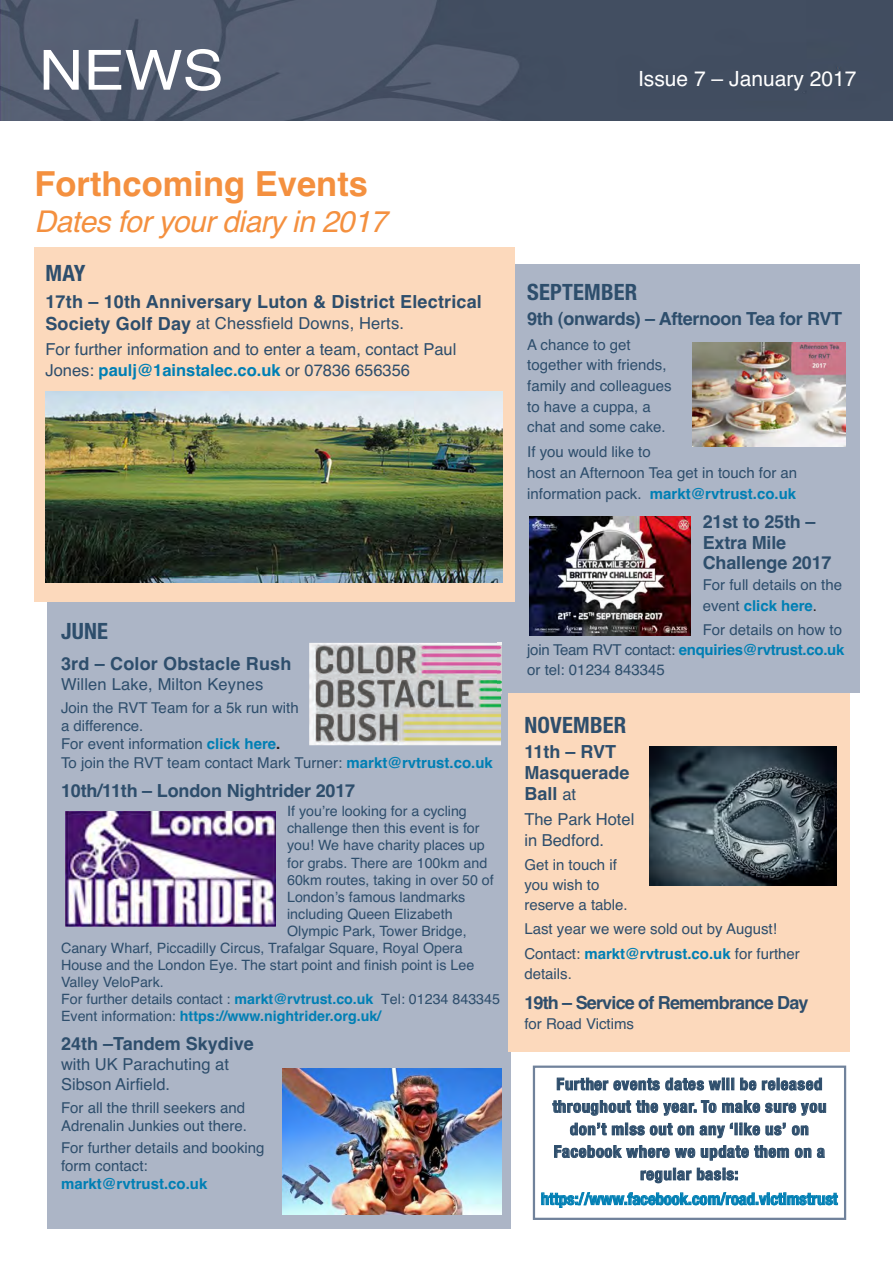
<style>
.page{position:relative;width:893px;height:1263px;background:#fff}
.page>*{position:absolute;margin:0;border:0;box-sizing:border-box;transform-origin:0 0}
.t1{font:55.35px "Helvetica";color:#fff;scale:1.11 1}
.t2{font:700 34.5px "Helvetica";color:#f4903f}
.t3{font:italic 30px "Helvetica";letter-spacing:-.02em;color:#f4903f}
.t4{font:700 condensed 22.5px "Helvetica Neue";letter-spacing:.01em;color:#2e4e6c}
.t5{font:21px "Helvetica";color:#fff}
.t6{font:700 18px/20.7px "Helvetica";letter-spacing:-.01em;color:#2e4e6c}
.t7{font:700 18px "Helvetica";letter-spacing:.01em;color:#2e4e6c}
.t8{font:700 18px "Helvetica";letter-spacing:-.045em;color:#2e4e6c}
.t9{font:16.5px/25.2px "Helvetica";color:#2e4e6c}
.t10{font:700 condensed 16.5px/22.5px "Helvetica Neue";letter-spacing:.045em;color:#2e4e6c;text-align:center}
.t11{font:700 condensed 16.5px "Helvetica Neue";color:#007fb4}
.t12{font:700 16.5px "Helvetica";color:#007fb4}
.t13{font:15px/20.7px "Helvetica";color:#2e4e6c}
.t14{font:700 15px "Helvetica";color:#007fb4}
.t15{font:14.25px "Helvetica";color:#2e4e6c}
.t16{font:700 14.25px "Helvetica";color:#007fb4}
.s1{font-weight:700;font-size:18px}
.s2{font-weight:400;color:#2e4e6c}
.s3{font-weight:700;color:#007fb4}
.s4{font-weight:700;color:#231f20}
.s5{color:#231f20}
.s6{font-weight:400;font-size:16.5px}
</style>
<div class="page">
<div style="left:47px;top:593px;width:464px;height:636px;background:#acb5c6"></div>
<div style="left:533px;top:1065px;width:313px;height:155px;border:2px solid #70829b"></div>
<div style="left:508px;top:693px;width:342px;height:359px;background:#fcd9bc"></div>
<div style="left:497px;top:265px;width:362px;height:428px;background:#acb5c6"></div>
<div style="left:34px;top:248px;width:481px;height:354px;background:#fcd9bc"></div>
<img style="left:0;top:0;width:893px;height:121px">
<img style="left:46px;top:391px;width:457px;height:192px">
<img style="left:529px;top:517px;width:162px;height:118px">
<img style="left:693px;top:343px;width:152px;height:103px">
<img style="left:66px;top:812px;width:209px;height:114px">
<img style="left:282px;top:1068px;width:219px;height:147px">
<img style="left:309px;top:643px;width:192px;height:102px">
<img style="left:497px;top:643px;width:4px;height:50px">
<img style="left:649px;top:746px;width:188px;height:139px">
<h1 class="t1" style="left:39px;top:38px;width:168px">NEWS</h1>
<h3 class="t5" style="left:638px;top:66px;width:220px">Issue 7 – January 2017</h3>
<h2 class="t2" style="left:34px;top:164px;width:335px">Forthcoming Events</h2>
<h3 class="t3" style="left:34px;top:204px;width:354px">Dates for your diary in 2017</h3>
<h3 class="t4" style="left:45px;top:259px;width:42px">MAY</h3>
<p class="t7" style="left:45px;top:292px;width:438px">17th – 10th Anniversary Luton &amp; District Electrical</p>
<p class="t9" style="left:45px;top:311px;width:412px"><span class="s1">Society Golf Day</span> at Chessfield Downs, Herts.<br>For further information and to enter a team, contact Paul</p>
<p class="t12" style="left:45px;top:360px;width:366px"><span class="s2">Jones:</span> paulj@1ainstalec.co.uk <span class="s2">or 07836 656356</span></p>
<h3 class="t4" style="left:61px;top:617px;width:48px">JUNE</h3>
<p class="t7" style="left:61px;top:654px;width:232px">3rd – Color Obstacle Rush</p>
<p class="t9" style="left:61px;top:672px;width:204px">Willen Lake, Milton Keynes</p>
<p class="t13" style="left:61px;top:698px;width:433px;line-height:18.3px">Join the RVT Team for a 5k run with<br>a difference.<br>For event information <span class="s3">click here</span><span class="s4">.<br></span>To join the RVT team contact Mark Turner: <span class="s3">markt@rvtrust.co.uk</span></p>
<p class="t6" style="left:61px;top:781px;width:296px">10th/11th – London Nightrider 2017</p>
<p class="t15" style="left:287px;top:803px;width:181px">If youʼre looking for a cycling</p>
<p class="t15" style="left:287px;top:820px;width:194px">challenge then this event is for</p>
<p class="t15" style="left:287px;top:837px;width:199px">you! We have charity places up</p>
<p class="t15" style="left:287px;top:854px;width:202px">for grabs. There are 100km and</p>
<p class="t15" style="left:287px;top:871px;width:208px">60km routes, taking in over 50 of</p>
<p class="t15" style="left:287px;top:888px;width:180px">Londonʼs famous landmarks</p>
<p class="t15" style="left:287px;top:906px;width:167px">including Queen Elizabeth</p>
<p class="t15" style="left:287px;top:923px;width:181px">Olympic Park, Tower Bridge,</p>
<p class="t15" style="left:61px;top:940px;width:403px">Canary Wharf, Piccadilly Circus, Trafalgar Square, Royal Opera</p>
<p class="t15" style="left:61px;top:957px;width:415px">House and the London Eye. The start point and finish point is Lee</p>
<p class="t15" style="left:61px;top:974px;width:104px">Valley VeloPark.</p>
<p class="t15" style="left:61px;top:991px;width:440px">For further details contact : <span class="s3">markt@rvtrust.co.uk</span> Tel: 01234 843345</p>
<p class="t16" style="left:61px;top:1008px;width:322px"><span class="s2">Event information:</span> https://www.nightrider.org.uk/</p>
<p class="t6" style="left:61px;top:1033px;width:194px">24th –Tandem Skydive</p>
<p class="t9" style="left:61px;top:1055px;width:169px;line-height:19.8px">with UK Parachuting at<br>Sibson Airfield.</p>
<p class="t13" style="left:61px;top:1099px;width:187px;line-height:18px">For all the thrill seekers and<br>Adrenalin Junkies out there.</p>
<p class="t13" style="left:61px;top:1139px;width:205px;line-height:18px">For further details and booking form contact:</p>
<p class="t14" style="left:61px;top:1175px;width:148px">markt@rvtrust.co.uk</p>
<h3 class="t4" style="left:527px;top:278px;width:112px">SEPTEMBER</h3>
<p class="t6" style="left:527px;top:308px;width:316px">9th (onwards) – Afternoon Tea for RVT</p>
<p class="t13" style="left:527px;top:334px;width:146px">A chance to get together with friends, family and colleagues to have a cuppa, a chat and some cake.</p>
<p class="t13" style="left:527px;top:442px;width:271px">If you would like to<br>host an Afternoon Tea get in touch for an information pack. <span class="s3">markt@rvtrust.co.uk</span></p>
<p class="t6" style="left:703px;top:511px;width:130px">21st to 25th –<br>Extra Mile<br>Challenge 2017</p>
<p class="t13" style="left:703px;top:575px;width:141px">For full details on the event <span class="s3">click here</span><span class="s5">.</span></p>
<p class="t13" style="left:527px;top:620px;width:319px;line-height:20px;text-indent:176px">For details on how to join Team RVT contact: <span class="s3">enquiries@rvtrust.co.uk </span>or tel: 01234 843345</p>
<h3 class="t4" style="left:524px;top:712px;width:103px">NOVEMBER</h3>
<p class="t6" style="left:524px;top:742px;width:107px">11th – RVT<br>Masquerade<br>Ball <span class="s6">at</span></p>
<p class="t9" style="left:524px;top:809px;width:112px;line-height:20.7px">The Park Hotel in Bedford.</p>
<p class="t13" style="left:524px;top:855px;width:105px;line-height:20.1px">Get in touch if you wish to reserve a table.</p>
<p class="t13" style="left:524px;top:917px;width:277px;line-height:24.3px">Last year we were sold out by August!<br>Contact: <span class="s3">markt@rvtrust.co.uk</span> for further</p>
<p class="t13" style="left:524px;top:963px;width:49px">details.</p>
<p class="t8" style="left:524px;top:992px;width:286px">19th – Service of Remembrance Day</p>
<p class="t13" style="left:524px;top:1013px;width:111px">for Road Victims</p>
<p class="t10" style="left:553px;top:1072px;width:275px">Further events dates will be released throughout the year. To make sure you don’t miss out on any ‘like us’ on<br>Facebook where we update them on a regular basis:</p>
<p class="t11" style="left:541px;top:1189px;width:298px">https://www.facebook.com/road.victimstrust</p>
</div>
